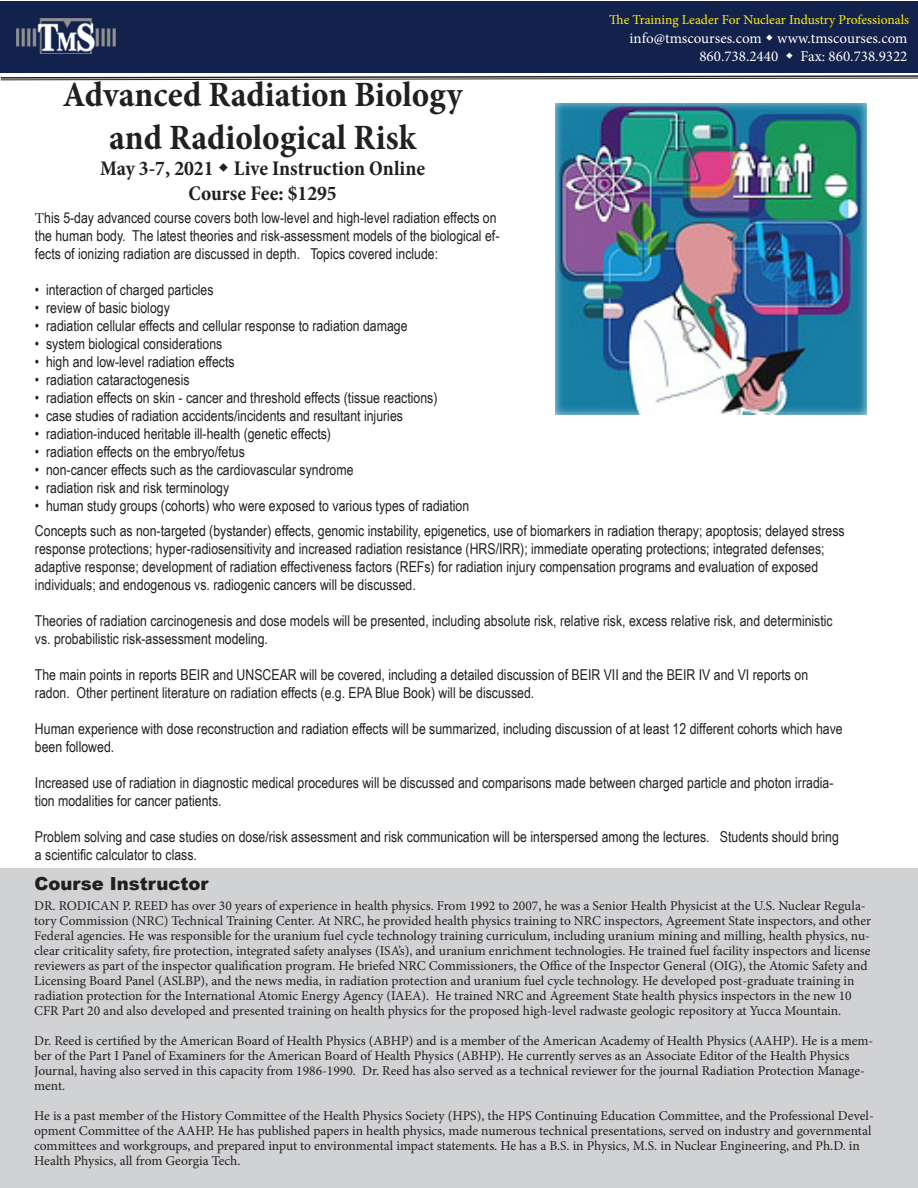
<style>
.page{position:relative;width:918px;height:1188px;background:#fff}
.page>*{position:absolute;margin:0;border:0;box-sizing:border-box;transform-origin:0 0}
.t1{font:700 condensed 36px "Minion Pro";color:#231f20}
.t2{font:700 condensed 21px "Minion Pro";color:#231f20}
.t3{font:900 18px "Arial";color:#231f20}
.t4{font:15px/18px "Arial Narrow";color:#231f20}
.t5{font:15px "Minion Pro";color:#fff}
.t6{font:13.5px/15px "Minion Pro";color:#231f20}
.t7{font:13.5px "Minion Pro";letter-spacing:-.005em;color:#fff101}
.s1{font-family:"Minion Pro"}
</style>
<div class="page">
<div style="left:1px;top:1px;width:917px;height:72px;background:#13224c"></div>
<img style="left:17px;top:18px;width:99px;height:36px">
<svg style="left:0;top:75px;width:918px;height:5px"></svg>
<div style="left:548px;top:93px;width:339px;height:334px;background:#fff;opacity:.75"></div>
<div style="left:0;top:868px;width:918px;height:320px;background:#d1d2d4"></div>
<p class="t7" style="left:609px;top:11px;width:301px">The Training Leader For Nuclear Industry Professionals</p>
<p class="t5" style="left:630px;top:28px;width:279px">info@tmscourses.com www.tmscourses.com</p>
<p class="t5" style="left:699px;top:46px;width:80px">860.738.2440</p>
<p class="t5" style="left:801px;top:46px;width:108px">Fax: 860.738.9322</p>
<p class="t1" style="left:63px;top:70px;width:401px">Advanced Radiation Biology</p>
<p class="t1" style="left:109px;top:113px;width:309px">and Radiological Risk</p>
<p class="t2" style="left:100px;top:154px;width:327px">May 3-7, 2021 Live Instruction Online</p>
<p class="t2" style="left:189px;top:179px;width:150px">Course Fee: $1295</p>
<p class="t4" style="left:35px;top:208px;width:466px"><span class="s1">T</span>his 5-day advanced course covers both low-level and high-level radiation effects on the human body. The latest theories and risk-assessment models of the biological ef&shy;fects of ionizing radiation are discussed in depth. Topics covered include:</p>
<p class="t4" style="left:35px;top:280px;width:180px">• interaction of charged particles</p>
<p class="t4" style="left:35px;top:298px;width:136px">• review of basic biology</p>
<p class="t4" style="left:35px;top:316px;width:374px">• radiation cellular effects and cellular response to radiation damage</p>
<p class="t4" style="left:35px;top:334px;width:189px">• system biological considerations</p>
<p class="t4" style="left:35px;top:352px;width:201px">• high and low-level radiation effects</p>
<p class="t4" style="left:35px;top:370px;width:156px">• radiation cataractogenesis</p>
<p class="t4" style="left:35px;top:388px;width:404px">• radiation effects on skin - cancer and threshold effects (tissue reactions)</p>
<p class="t4" style="left:35px;top:406px;width:370px">• case studies of radiation accidents/incidents and resultant injuries</p>
<p class="t4" style="left:35px;top:424px;width:298px">• radiation-induced heritable ill-health (genetic effects)</p>
<p class="t4" style="left:35px;top:442px;width:211px">• radiation effects on the embryo/fetus</p>
<p class="t4" style="left:35px;top:460px;width:320px">• non-cancer effects such as the cardiovascular syndrome</p>
<p class="t4" style="left:35px;top:478px;width:196px">• radiation risk and risk terminology</p>
<p class="t4" style="left:35px;top:496px;width:436px">• human study groups (cohorts) who were exposed to various types of radiation</p>
<p class="t4" style="left:35px;top:521px;width:811px">Concepts such as non-targeted (bystander) effects, genomic instability, epigenetics, use of biomarkers in radiation therapy; apoptosis; delayed stress response protections; hyper-radiosensitivity and increased radiation resistance (HRS/IRR); immediate operating protections; integrated defenses; adaptive response; development of radiation effectiveness factors (REFs) for radiation injury compensation programs and evaluation of exposed individuals; and endogenous vs. radiogenic cancers will be discussed.</p>
<p class="t4" style="left:35px;top:611px;width:799px">Theories of radiation carcinogenesis and dose models will be presented, including absolute risk, relative risk, excess relative risk, and deterministic vs. probabilistic risk-assessment modeling.</p>
<p class="t4" style="left:35px;top:665px;width:775px">The main points in reports BEIR and UNSCEAR will be covered, including a detailed discussion of BEIR VII and the BEIR IV and VI reports on radon. Other pertinent literature on radiation effects (e.g. EPA Blue Book) will be discussed.</p>
<p class="t4" style="left:35px;top:719px;width:809px">Human experience with dose reconstruction and radiation effects will be summarized, including discussion of at least 12 different cohorts which have been followed.</p>
<p class="t4" style="left:35px;top:773px;width:800px">Increased use of radiation in diagnostic medical procedures will be discussed and comparisons made between charged particle and photon irradia&shy;tion modalities for cancer patients.</p>
<p class="t4" style="left:35px;top:827px;width:806px">Problem solving and case studies on dose/risk assessment and risk communication will be interspersed among the lectures. Students should bring a scientific calculator to class.</p>
<p class="t3" style="left:34px;top:870px;width:176px">Course Instructor</p>
<p class="t6" style="left:34px;top:899px;width:838px">DR. RODICAN P. REED has over 30 years of experience in health physics. From 1992 to 2007, he was a Senior Health Physicist at the U.S. Nuclear Regula&shy;tory Commission (NRC) Technical Training Center. At NRC, he provided health physics training to NRC inspectors, Agreement State inspectors, and other Federal agencies. He was responsible for the uranium fuel cycle technology training curriculum, including uranium mining and milling, health physics, nu&shy;clear criticality safety, fire protection, integrated safety analyses (ISA’s), and uranium enrichment technologies. He trained fuel facility inspectors and license reviewers as part of the inspector qualification program. He briefed NRC Commissioners, the Office of the Inspector General (OIG), the Atomic Safety and Licensing Board Panel (ASLBP), and the news media, in radiation protection and uranium fuel cycle technology. He developed post-graduate training in radiation protection for the International Atomic Energy Agency (IAEA). He trained NRC and Agreement State health physics inspectors in the new 10<br>CFR Part 20 and also developed and presented training on health physics for the proposed high-level radwaste geologic repository at Yucca Mountain.</p>
<p class="t6" style="left:34px;top:1034px;width:841px">Dr. Reed is certified by the American Board of Health Physics (ABHP) and is a member of the American Academy of Health Physics (AAHP). He is a mem&shy;ber of the Part I Panel of Examiners for the American Board of Health Physics (ABHP). He currently serves as an Associate Editor of the Health Physics Journal, having also served in this capacity from 1986-1990. Dr. Reed has also served as a technical reviewer for the journal Radiation Protection Manage&shy;ment.</p>
<p class="t6" style="left:34px;top:1109px;width:841px">He is a past member of the History Committee of the Health Physics Society (HPS), the HPS Continuing Education Committee, and the Professional Devel&shy;opment Committee of the AAHP. He has published papers in health physics, made numerous technical presentations, served on industry and governmental committees and workgroups, and prepared input to environmental impact statements. He has a B.S. in Physics, M.S. in Nuclear Engineering, and Ph.D. in Health Physics, all from Georgia Tech.</p>
</div>
